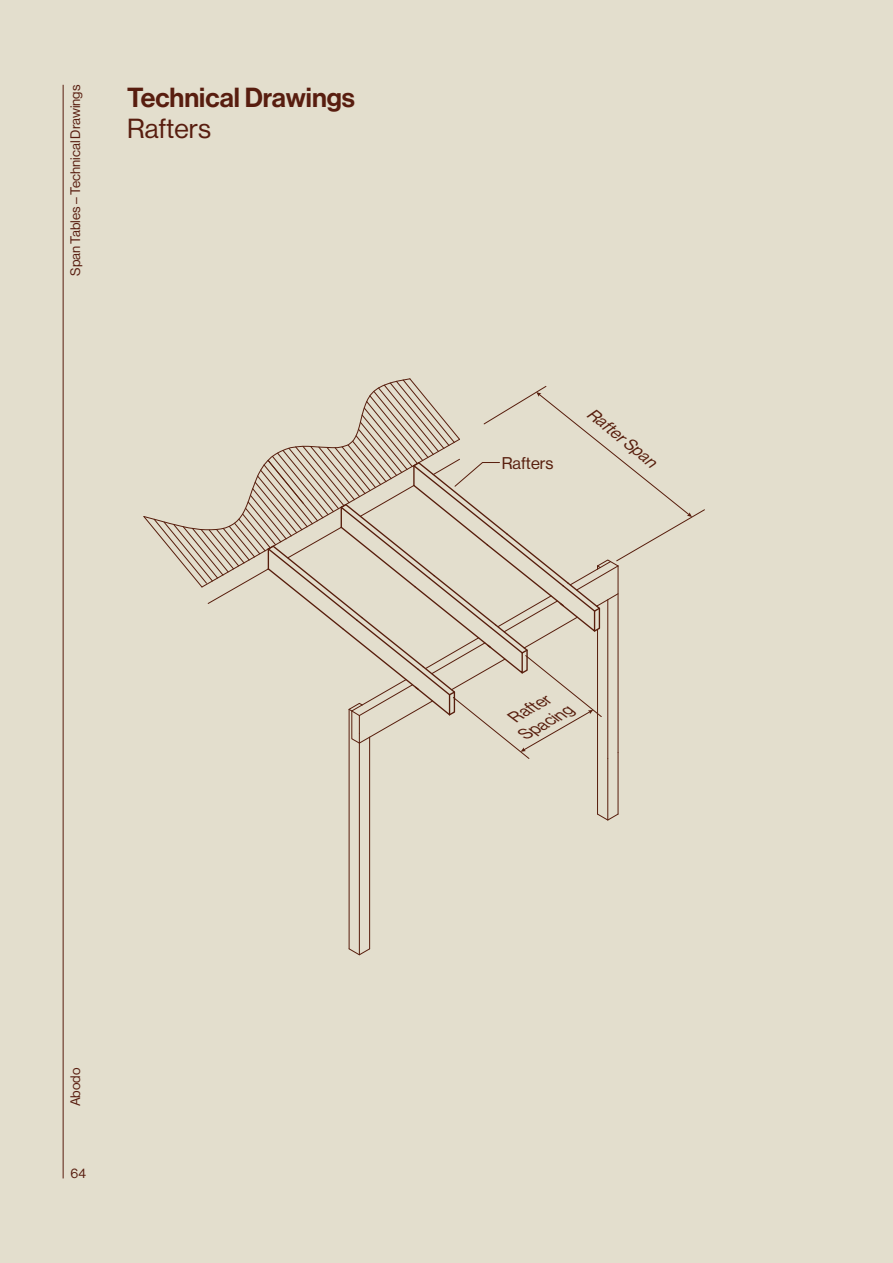
<style>
.page{position:relative;width:893px;height:1263px;background:#e3decd}
.page>*{position:absolute;margin:0;border:0;box-sizing:border-box;transform-origin:0 0}
.t1{font:27px "N Haas Grotesk DS Pro 65 Md";color:#581d0f}
.t2{font:27px "N Haas Grotesk DS Pro 55 Rg";letter-spacing:-.005em;color:#581d0f}
.t3{font:italic 16.65px/20.4px "N Haas Grotesk DS Pro 55 Rg";color:#571d0c}
.t4{font:16.65px "N Haas Grotesk DS Pro 55 Rg";color:#571d0c}
.t5{font:13.5px "N Haas Grotesk DS Pro 55 Rg";color:#581d0f}
</style>
<div class="page">
<hr style="left:63px;top:85px;width:1px;height:1093px;background:#581d0f">
<hr style="left:597px;top:629px;width:1px;height:135px;background:#571d0c">
<hr style="left:618px;top:752px;width:1px;height:62px;background:#571d0c">
<hr style="left:607px;top:758px;width:1px;height:62px;background:#571d0c">
<hr style="left:349px;top:709px;width:1px;height:240px;background:#571d0c">
<svg style="left:597px;top:813px;width:22px;height:8px"></svg>
<hr style="left:369px;top:737px;width:1px;height:212px;background:#571d0c">
<hr style="left:359px;top:733px;width:1px;height:222px;background:#571d0c">
<hr style="left:597px;top:764px;width:1px;height:50px;background:#571d0c">
<svg style="left:348px;top:948px;width:22px;height:7px"></svg>
<svg style="left:143px;top:378px;width:562px;height:381px"></svg>
<p class="t5" style="left:68px;top:276px;width:192px;rotate:-90deg">Span Tables – Technical Drawings</p>
<h1 class="t1" style="left:127px;top:81px;width:229px">Technical Drawings</h1>
<h1 class="t2" style="left:127px;top:113px;width:85px">Rafters</h1>
<p class="t5" style="left:68px;top:1106px;width:40px;rotate:-90deg">Abodo</p>
<p class="t5" style="left:71px;top:1166px;width:17px">64</p>
<p class="t4" style="left:502px;top:453px;width:53px">Rafters</p>
<p class="t3" style="left:596px;top:403px;width:85px;rotate:39deg">Rafter Span</p>
<p class="t3" style="left:508px;top:709px;width:59px;rotate:-30deg">Rafter<br>Spacing</p>
</div>
